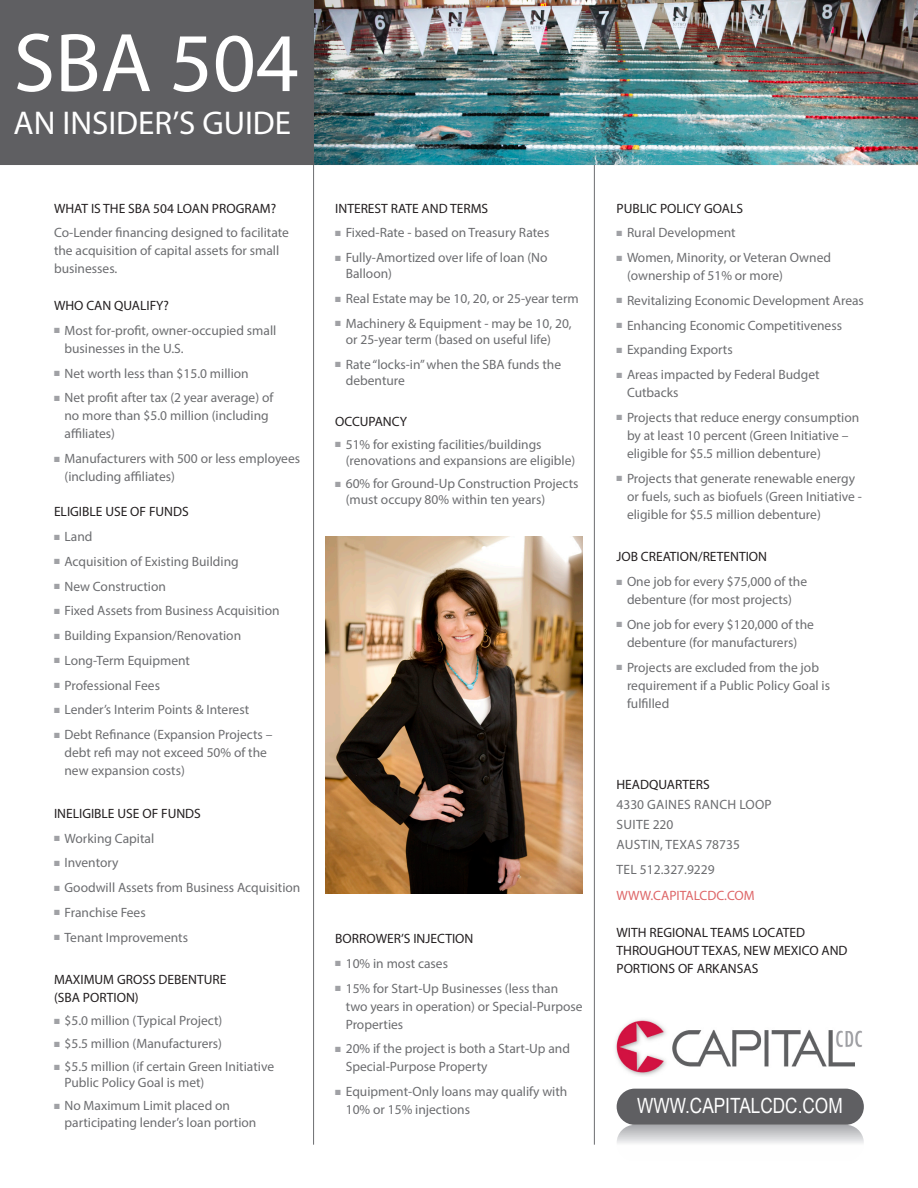
<style>
.page{position:relative;width:918px;height:1188px;background:#fff}
.page>*{position:absolute;margin:0;border:0;box-sizing:border-box;transform-origin:0 0}
.indent{font:84px "Myriad Pro";color:#fff}
.indent-2{font:33px "Myriad Pro";color:#fff}
.t1{font:21px "Arial Narrow";color:#fff}
.indent-3{font:13.5px/18px "Myriad Pro";color:#6c6d70}
.subhead{font:13.5px/18px "Myriad Pro";color:#231f20}
.indent-4{font:13.5px "Myriad Pro";letter-spacing:.02em;color:#6c6d70}
.indent-5{font:13.5px "Myriad Pro";color:#231f20}
.t2{font:13.5px "Myriad Pro";color:#de6668}
.s1{color:#a0a1a5}
</style>
<div class="page">
<hr style="left:0;top:164px;width:918px;height:1px;background:#6c6d70">
<hr style="left:313px;top:165px;width:1px;height:980px;background:#6c6d70">
<hr style="left:594px;top:165px;width:1px;height:980px;background:#6c6d70">
<img style="left:326px;top:537px;width:257px;height:356px">
<img style="left:314px;top:0;width:604px;height:164px">
<div style="left:0;top:0;width:314px;height:164px;background:#5f5f62"></div>
<img style="left:615px;top:1019px;width:247px;height:57px">
<div style="left:617px;top:1089px;width:247px;height:36px;background:#5f5f62;border-radius:18px"></div>
<svg style="left:617px;top:1125px;width:247px;height:19px;background:#cecfd1"></svg>
<p class="indent" style="left:14px;top:11px;width:287px">SBA 504</p>
<p class="indent-2" style="left:14px;top:102px;width:279px">AN INSIDER’S GUIDE</p>
<p class="subhead" style="left:54px;top:199px;width:224px">WHAT IS THE SBA 504 LOAN PROGRAM?</p>
<p class="indent-3" style="left:54px;top:224px;width:237px">Co-Lender financing designed to facilitate the acquisition of capital assets for small businesses.</p>
<p class="subhead" style="left:54px;top:296px;width:117px">WHO CAN QUALIFY?</p>
<p class="indent-3" style="left:64px;top:321px;width:213px;text-indent:-10px"><span class="s1">■</span> Most for-profit, owner-occupied small businesses in the U.S.</p>
<p class="indent-3" style="left:54px;top:364px;width:196px"><span class="s1">■</span> Net worth less than $15.0 million</p>
<p class="indent-3" style="left:64px;top:389px;width:210px;text-indent:-10px"><span class="s1">■</span> Net profit after tax (2 year average) of no more than $5.0 million (including affiliates)</p>
<p class="indent-3" style="left:64px;top:449px;width:237px;text-indent:-10px"><span class="s1">■</span> Manufacturers with 500 or less employees (including affiliates)</p>
<p class="subhead" style="left:54px;top:503px;width:136px">ELIGIBLE USE OF FUNDS</p>
<p class="indent-3" style="left:54px;top:527px;width:40px"><span class="s1">■</span> Land</p>
<p class="indent-3" style="left:54px;top:552px;width:186px"><span class="s1">■</span> Acquisition of Existing Building</p>
<p class="indent-3" style="left:54px;top:577px;width:113px"><span class="s1">■</span> New Construction</p>
<p class="indent-3" style="left:54px;top:602px;width:227px"><span class="s1">■</span> Fixed Assets from Business Acquisition</p>
<p class="indent-3" style="left:54px;top:626px;width:189px"><span class="s1">■</span> Building Expansion/Renovation</p>
<p class="indent-3" style="left:54px;top:651px;width:138px"><span class="s1">■</span> Long-Term Equipment</p>
<p class="indent-3" style="left:54px;top:676px;width:108px"><span class="s1">■</span> Professional Fees</p>
<p class="indent-3" style="left:54px;top:701px;width:197px"><span class="s1">■</span> Lender’s Interim Points &amp; Interest</p>
<p class="indent-3" style="left:64px;top:725px;width:210px;text-indent:-10px"><span class="s1">■</span> Debt Refinance (Expansion Projects – debt refi may not exceed 50% of the new expansion costs)</p>
<p class="indent-5" style="left:54px;top:805px;width:148px">INELIGIBLE USE OF FUNDS</p>
<p class="indent-3" style="left:54px;top:829px;width:102px"><span class="s1">■</span> Working Capital</p>
<p class="indent-3" style="left:54px;top:854px;width:66px"><span class="s1">■</span> Inventory</p>
<p class="indent-3" style="left:54px;top:878px;width:248px"><span class="s1">■</span> Goodwill Assets from Business Acquisition</p>
<p class="indent-3" style="left:54px;top:903px;width:93px"><span class="s1">■</span> Franchise Fees</p>
<p class="indent-3" style="left:54px;top:928px;width:136px"><span class="s1">■</span> Tenant Improvements</p>
<p class="subhead" style="left:54px;top:971px;width:174px">MAXIMUM GROSS DEBENTURE (SBA PORTION)</p>
<p class="indent-3" style="left:54px;top:1012px;width:170px"><span class="s1">■</span> $5.0 million (Typical Project)</p>
<p class="indent-3" style="left:54px;top:1035px;width:170px"><span class="s1">■</span> $5.5 million (Manufacturers)</p>
<p class="indent-3" style="left:64px;top:1058px;width:211px;line-height:16.2px;text-indent:-10px"><span class="s1">■</span> $5.5 million (if certain Green Initiative<br>Public Policy Goal is met)</p>
<p class="indent-3" style="left:64px;top:1098px;width:193px;line-height:16.2px;text-indent:-10px"><span class="s1">■</span> No Maximum Limit placed on participating lender’s loan portion</p>
<p class="subhead" style="left:335px;top:199px;width:154px">INTEREST RATE AND TERMS</p>
<p class="indent-3" style="left:335px;top:224px;width:216px"><span class="s1">■</span> Fixed-Rate - based on Treasury Rates</p>
<p class="indent-3" style="left:346px;top:249px;width:203px;line-height:16.2px;text-indent:-10px"><span class="s1">■</span> Fully-Amortized over life of loan (No<br>Balloon)</p>
<p class="indent-3" style="left:335px;top:289px;width:245px"><span class="s1">■</span> Real Estate may be 10, 20, or 25-year term</p>
<p class="indent-3" style="left:346px;top:315px;width:228px;line-height:16.2px;text-indent:-10px"><span class="s1">■</span> Machinery &amp; Equipment - may be 10, 20, or 25-year term (based on useful life)</p>
<p class="indent-3" style="left:346px;top:356px;width:217px;line-height:16.2px;text-indent:-10px"><span class="s1">■</span> Rate “locks-in” when the SBA funds the debenture</p>
<p class="subhead" style="left:335px;top:412px;width:73px">OCCUPANCY</p>
<p class="indent-3" style="left:346px;top:436px;width:231px;line-height:16.2px;text-indent:-10px"><span class="s1">■</span> 51% for existing facilities/buildings (renovations and expansions are eligible)</p>
<p class="indent-3" style="left:346px;top:475px;width:234px;line-height:16.2px;text-indent:-10px"><span class="s1">■</span> 60% for Ground-Up Construction Projects (must occupy 80% within ten years)</p>
<p class="subhead" style="left:335px;top:929px;width:140px">BORROWER’S INJECTION</p>
<p class="indent-3" style="left:335px;top:954px;width:114px"><span class="s1">■</span> 10% in most cases</p>
<p class="indent-3" style="left:346px;top:979px;width:239px;text-indent:-10px"><span class="s1">■</span> 15% for Start-Up Businesses (less than two years in operation) or Special-Purpose<br>Properties</p>
<p class="indent-3" style="left:346px;top:1040px;width:226px;text-indent:-10px"><span class="s1">■</span> 20% if the project is both a Start-Up and<br>Special-Purpose Property</p>
<p class="indent-3" style="left:346px;top:1082px;width:223px;text-indent:-10px"><span class="s1">■</span> Equipment-Only loans may qualify with<br>10% or 15% injections</p>
<p class="subhead" style="left:616px;top:199px;width:128px">PUBLIC POLICY GOALS</p>
<p class="indent-3" style="left:616px;top:224px;width:121px"><span class="s1">■</span> Rural Development</p>
<p class="indent-3" style="left:627px;top:248px;width:206px;text-indent:-10px"><span class="s1">■</span> Women, Minority, or Veteran Owned (ownership of 51% or more)</p>
<p class="indent-3" style="left:616px;top:291px;width:249px"><span class="s1">■</span> Revitalizing Economic Development Areas</p>
<p class="indent-3" style="left:616px;top:316px;width:227px"><span class="s1">■</span> Enhancing Economic Competitiveness</p>
<p class="indent-3" style="left:616px;top:341px;width:118px"><span class="s1">■</span> Expanding Exports</p>
<p class="indent-3" style="left:627px;top:365px;width:194px;text-indent:-10px"><span class="s1">■</span> Areas impacted by Federal Budget<br>Cutbacks</p>
<p class="indent-3" style="left:627px;top:408px;width:234px;text-indent:-10px"><span class="s1">■</span> Projects that reduce energy consumption by at least 10 percent (Green Initiative – eligible for $5.5 million debenture)</p>
<p class="indent-3" style="left:627px;top:469px;width:236px;text-indent:-10px"><span class="s1">■</span> Projects that generate renewable energy or fuels, such as biofuels (Green Initiative - eligible for $5.5 million debenture)</p>
<p class="subhead" style="left:616px;top:548px;width:152px">JOB CREATION/RETENTION</p>
<p class="indent-3" style="left:616px;top:572px;width:192px;text-align:center"><span class="s1">■</span> One job for every $75,000 of the debenture (for most projects)</p>
<p class="indent-3" style="left:616px;top:615px;width:199px;text-align:center"><span class="s1">■</span> One job for every $120,000 of the debenture (for manufacturers)</p>
<p class="indent-3" style="left:627px;top:658px;width:205px;text-indent:-10px"><span class="s1">■</span> Projects are excluded from the job requirement if a Public Policy Goal is fulfilled</p>
<p class="subhead" style="left:616px;top:775px;width:95px">HEADQUARTERS</p>
<p class="indent-4" style="left:616px;top:796px;width:157px">4330 GAINES RANCH LOOP</p>
<p class="indent-4" style="left:617px;top:816px;width:58px">SUITE 220</p>
<p class="indent-4" style="left:617px;top:837px;width:125px">AUSTIN, TEXAS 78735</p>
<p class="indent-3" style="left:617px;top:860px;width:100px">TEL 512.327.9229</p>
<p class="t2" style="left:616px;top:887px;width:140px">WWW.CAPITALCDC.COM</p>
<p class="subhead" style="left:616px;top:923px;width:233px">WITH REGIONAL TEAMS LOCATED<br>THROUGHOUT TEXAS, NEW MEXICO AND<br>PORTIONS OF ARKANSAS</p>
<p class="t1" style="left:637px;top:1090px;width:207px">WWW.CAPITALCDC.COM</p>
</div>
